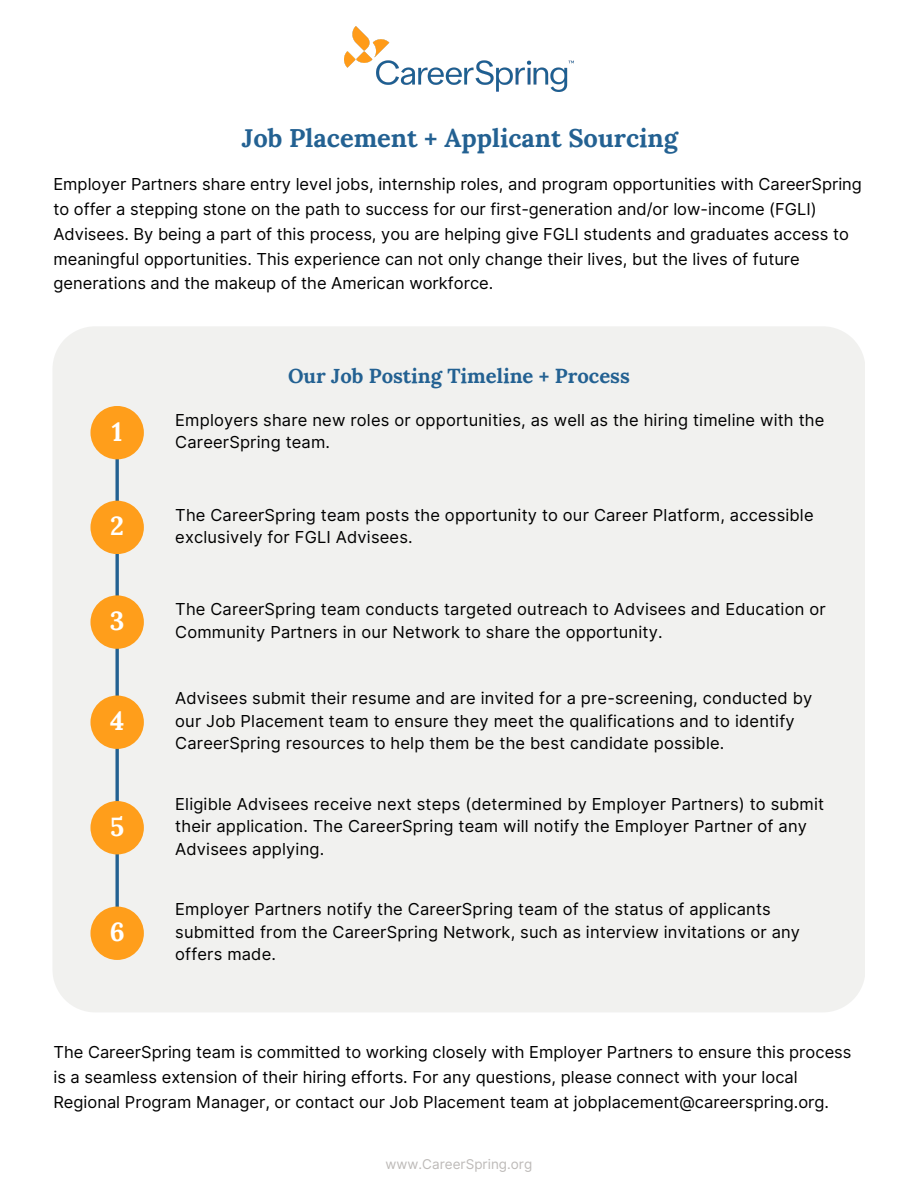
<style>
.page{position:relative;width:918px;height:1188px;background:#fff}
.page>*{position:absolute;margin:0;border:0;box-sizing:border-box;transform-origin:0 0}
.t1{font:700 26.1px "Lora";color:#fff}
.t2{font:700 25.5px "Lora";color:#236192}
.t3{font:700 20.25px "Lora";color:#236192}
.t4{font:16.5px/22.5px "Inter";letter-spacing:.01em;color:#000}
.t5{font:13.5px "Inter";color:#bdbab8}
</style>
<div class="page">
<img style="left:345px;top:26px;width:228px;height:65px">
<div style="left:53px;top:326px;width:812px;height:686px;background:#f1f1ef"></div>
<svg style="left:115px;top:459px;width:4px;height:448px"></svg>
<div style="left:90px;top:406px;width:54px;height:53px;background:#ff9e1b;border-radius:50%"></div>
<div style="left:90px;top:501px;width:54px;height:53px;background:#ff9e1b;border-radius:50%"></div>
<div style="left:90px;top:595px;width:54px;height:54px;background:#ff9e1b;border-radius:50%"></div>
<div style="left:90px;top:696px;width:54px;height:53px;background:#ff9e1b;border-radius:50%"></div>
<div style="left:90px;top:801px;width:54px;height:53px;background:#ff9e1b;border-radius:50%"></div>
<div style="left:90px;top:907px;width:54px;height:53px;background:#ff9e1b;border-radius:50%"></div>
<h3 class="t2" style="left:242px;top:121px;width:438px">Job Placement + Applicant Sourcing</h3>
<p class="t4" style="left:53px;top:172px;width:810px;line-height:24.8px">Employer Partners share entry level jobs, internship roles, and program opportunities with CareerSpring to offer a stepping stone on the path to success for our first-generation and/or low-income (FGLI)<br>Advisees. By being a part of this process, you are helping give FGLI students and graduates access to meaningful opportunities. This experience can not only change their lives, but the lives of future generations and the makeup of the American workforce.</p>
<h3 class="t1" style="left:112px;top:414px;width:12px">1</h3>
<p class="t1" style="left:110px;top:509px;width:15px">2</p>
<p class="t1" style="left:110px;top:604px;width:16px">3</p>
<p class="t1" style="left:110px;top:704px;width:16px">4</p>
<p class="t1" style="left:110px;top:809px;width:16px">5</p>
<p class="t1" style="left:110px;top:915px;width:16px">6</p>
<h3 class="t3" style="left:288px;top:362px;width:343px">Our Job Posting Timeline + Process</h3>
<h1 class="t4" style="left:175px;top:409px;width:651px">Employers share new roles or opportunities, as well as the hiring timeline with the<br>CareerSpring team.</h1>
<h2 class="t4" style="left:175px;top:503px;width:640px">The CareerSpring team posts the opportunity to our Career Platform, accessible exclusively for FGLI Advisees.</h2>
<h3 class="t4" style="left:175px;top:598px;width:652px">The CareerSpring team conducts targeted outreach to Advisees and Education or<br>Community Partners in our Network to share the opportunity.</h3>
<h3 class="t4" style="left:175px;top:687px;width:638px">Advisees submit their resume and are invited for a pre-screening, conducted by our Job Placement team to ensure they meet the qualifications and to identify<br>CareerSpring resources to help them be the best candidate possible.</h3>
<h3 class="t4" style="left:175px;top:792px;width:650px">Eligible Advisees receive next steps (determined by Employer Partners) to submit their application. The CareerSpring team will notify the Employer Partner of any<br>Advisees applying.</h3>
<h3 class="t4" style="left:175px;top:898px;width:626px">Employer Partners notify the CareerSpring team of the status of applicants submitted from the CareerSpring Network, such as interview invitations or any offers made.</h3>
<p class="t4" style="left:53px;top:1040px;width:800px;line-height:24.8px">The CareerSpring team is committed to working closely with Employer Partners to ensure this process is a seamless extension of their hiring efforts. For any questions, please connect with your local<br>Regional Program Manager, or contact our Job Placement team at jobplacement@careerspring.org.</p>
<h3 class="t5" style="left:386px;top:1156px;width:148px">www.CareerSpring.org</h3>
</div>
